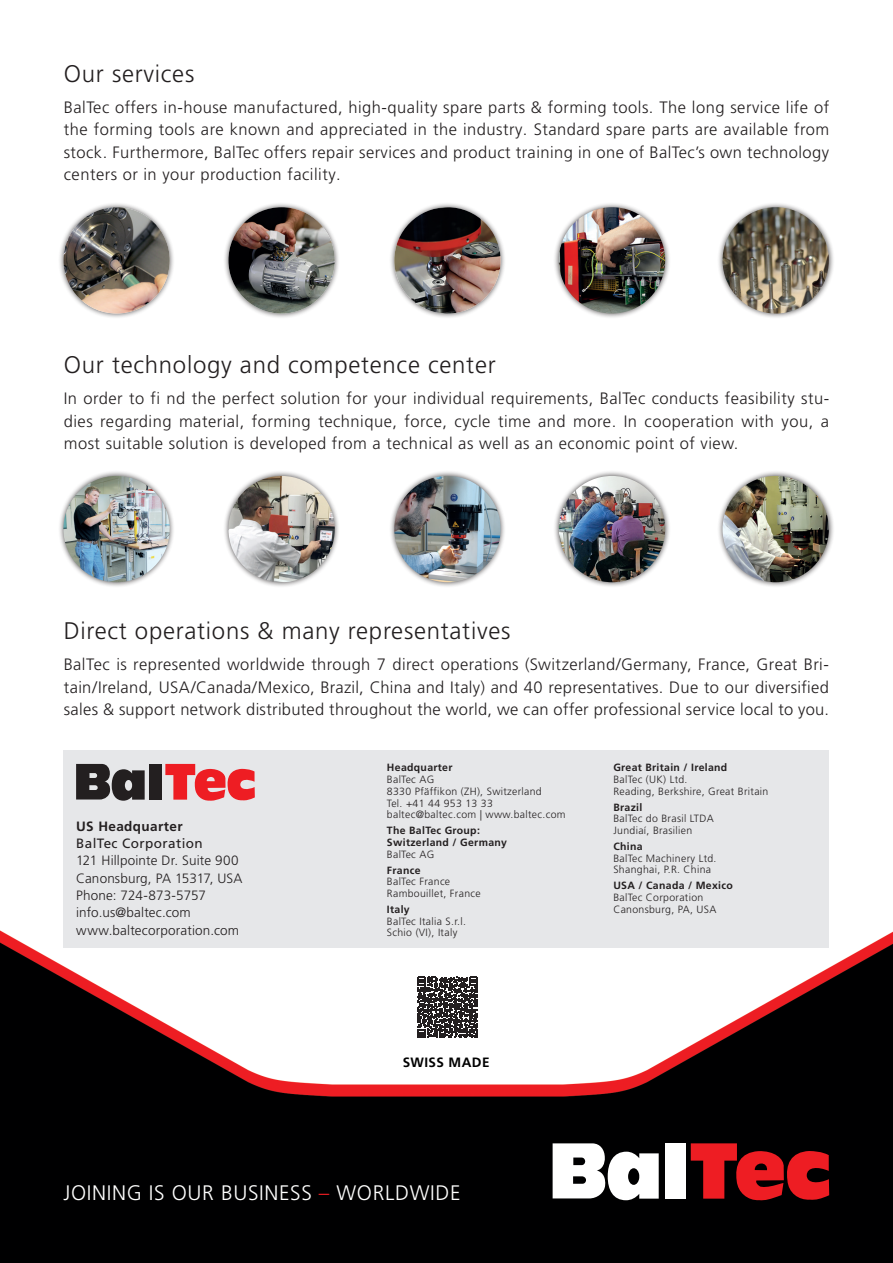
<style>
.page{position:relative;width:893px;height:1263px;background:#fff}
.page>*{position:absolute;margin:0;border:0;box-sizing:border-box;transform-origin:0 0}
.t1{font:300 24px "Frutiger LT Pro";letter-spacing:.03em;color:#231f20}
.t2{font:300 21px "Frutiger LT Pro";letter-spacing:.03em;color:#fff}
.t3{font:300 16.5px/22.5px "Frutiger LT Pro";letter-spacing:.03em;color:#231f20;text-align:justify}
.t4{font:300 13.5px/17.2px "Frutiger LT Pro";letter-spacing:.01em;color:#231f20}
.t5{font:13.5px "Frutiger LT Pro";letter-spacing:.03em;color:#231f20}
.t6{font:700 13.5px "Frutiger LT Pro";letter-spacing:.03em;color:#231f20}
.t7{font:700 13.5px "Frutiger LT Pro";letter-spacing:.03em;color:#000001}
.t8{font:300 10.5px/11.7px "Frutiger LT Pro";letter-spacing:.03em;color:#231f20}
.t9{font:700 10.5px/11.7px "Frutiger LT Pro";letter-spacing:.03em;color:#231f20}
.s1{color:#ee1d23}
</style>
<div class="page">
<img style="left:0;top:750px;width:893px;height:513px">
<div style="left:553px;top:202px;width:117px;height:117px;background:#231f20;opacity:.75"></div>
<img style="left:559px;top:207px;width:106px;height:106px;border-radius:53px">
<div style="left:389px;top:202px;width:117px;height:117px;background:#231f20;opacity:.75"></div>
<img style="left:394px;top:207px;width:107px;height:106px;border-radius:53px">
<div style="left:223px;top:202px;width:117px;height:117px;background:#231f20;opacity:.75"></div>
<img style="left:228px;top:207px;width:107px;height:106px;border-radius:53px">
<div style="left:717px;top:202px;width:117px;height:117px;background:#231f20;opacity:.75"></div>
<img style="left:722px;top:207px;width:107px;height:106px;border-radius:53px">
<div style="left:58px;top:202px;width:117px;height:117px;background:#231f20;opacity:.75"></div>
<img style="left:63px;top:207px;width:107px;height:106px;border-radius:53px">
<div style="left:58px;top:470px;width:117px;height:118px;background:#231f20;opacity:.75"></div>
<img style="left:63px;top:476px;width:107px;height:106px;border-radius:53px">
<div style="left:223px;top:470px;width:117px;height:118px;background:#231f20;opacity:.75"></div>
<img style="left:228px;top:476px;width:107px;height:106px;border-radius:53px">
<div style="left:553px;top:470px;width:117px;height:118px;background:#231f20;opacity:.75"></div>
<img style="left:559px;top:476px;width:106px;height:106px;border-radius:53px">
<div style="left:717px;top:470px;width:117px;height:118px;background:#231f20;opacity:.75"></div>
<img style="left:722px;top:476px;width:107px;height:106px;border-radius:53px">
<div style="left:389px;top:470px;width:117px;height:118px;background:#231f20;opacity:.75"></div>
<img style="left:394px;top:476px;width:107px;height:106px;border-radius:53px">
<svg style="left:553px;top:1143px;width:106px;height:57px"></svg>
<div style="left:666px;top:1143px;width:20px;height:55px;background:#fff"></div>
<svg style="left:691px;top:1143px;width:138px;height:57px;background:#941216"></svg>
<div style="left:64px;top:750px;width:765px;height:197px;background:#e6e7e9"></div>
<svg style="left:76px;top:764px;width:69px;height:37px"></svg>
<div style="left:149px;top:764px;width:13px;height:36px;background:#231f20"></div>
<svg style="left:165px;top:764px;width:90px;height:37px"></svg>
<svg style="left:417px;top:977px;width:61px;height:61px"></svg>
<h1 class="t1" style="left:64px;top:59px;width:132px">Our services</h1>
<p class="t3" style="left:64px;top:96px;width:767px">BalTec offers in-house manufactured, high-quality spare parts &amp; forming tools. The long service life of the forming tools are known and appreciated in the industry. Standard spare parts are available from stock. Furthermore, BalTec offers repair services and product training in one of BalTec’s own technology centers or in your production facility.</p>
<h1 class="t1" style="left:64px;top:351px;width:433px">Our technology and competence center</h1>
<p class="t3" style="left:64px;top:387px;width:767px">In order to fi nd the perfect solution for your individual requirements, BalTec conducts feasibility stu&shy;dies regarding material, forming technique, force, cycle time and more. In cooperation with you, a most suitable solution is developed from a technical as well as an economic point of view.</p>
<h1 class="t1" style="left:64px;top:617px;width:448px">Direct operations &amp; many representatives</h1>
<p class="t3" style="left:64px;top:653px;width:767px">BalTec is represented worldwide through 7 direct operations (Switzerland/Germany, France, Great Bri&shy;tain/Ireland, USA/Canada/Mexico, Brazil, China and Italy) and 40 representatives. Due to our diversified sales &amp; support network distributed throughout the world, we can offer professional service local to you.</p>
<p class="t6" style="left:76px;top:818px;width:108px">US Headquarter</p>
<p class="t5" style="left:76px;top:836px;width:128px">BalTec Corporation</p>
<p class="t4" style="left:76px;top:852px;width:168px">121 Hillpointe Dr. Suite 900<br>Canonsburg, PA 15317, USA<br>Phone: 724-873-5757 info.us@baltec.com www.baltecorporation.com</p>
<p class="t9" style="left:387px;top:762px;width:67px">Headquarter</p>
<p class="t8" style="left:387px;top:774px;width:180px">BalTec AG<br>8330 Pfäffikon (ZH), Switzerland<br>Tel. +41 44 953 13 33 baltec@baltec.com | www.baltec.com</p>
<p class="t9" style="left:387px;top:825px;width:122px">The BalTec Group:<br>Switzerland / Germany</p>
<p class="t8" style="left:387px;top:848px;width:49px">BalTec AG</p>
<p class="t9" style="left:387px;top:864px;width:35px">France</p>
<p class="t8" style="left:387px;top:876px;width:95px">BalTec France<br>Rambouillet, France</p>
<p class="t9" style="left:387px;top:903px;width:24px">Italy</p>
<p class="t8" style="left:387px;top:915px;width:81px">BalTec Italia S.r.l.<br>Schio (VI), Italy</p>
<p class="t7" style="left:403px;top:1054px;width:88px">SWISS MADE</p>
<p class="t2" style="left:63px;top:1180px;width:399px">JOINING IS OUR BUSINESS <span class="s1">–</span> WORLDWIDE</p>
<p class="t9" style="left:613px;top:762px;width:115px">Great Britain / Ireland</p>
<p class="t8" style="left:613px;top:774px;width:156px">BalTec (UK) Ltd.<br>Reading, Berkshire, Great Britain</p>
<p class="t9" style="left:613px;top:801px;width:31px">Brazil</p>
<p class="t8" style="left:613px;top:813px;width:102px">BalTec do Brasil LTDA<br>Jundiaí, Brasilien</p>
<p class="t9" style="left:613px;top:840px;width:31px">China</p>
<p class="t8" style="left:613px;top:852px;width:105px">BalTec Machinery Ltd.<br>Shanghai, P.R. China</p>
<p class="t9" style="left:613px;top:880px;width:121px">USA / Canada / Mexico</p>
<p class="t8" style="left:613px;top:892px;width:104px">BalTec Corporation<br>Canonsburg, PA, USA</p>
</div>
